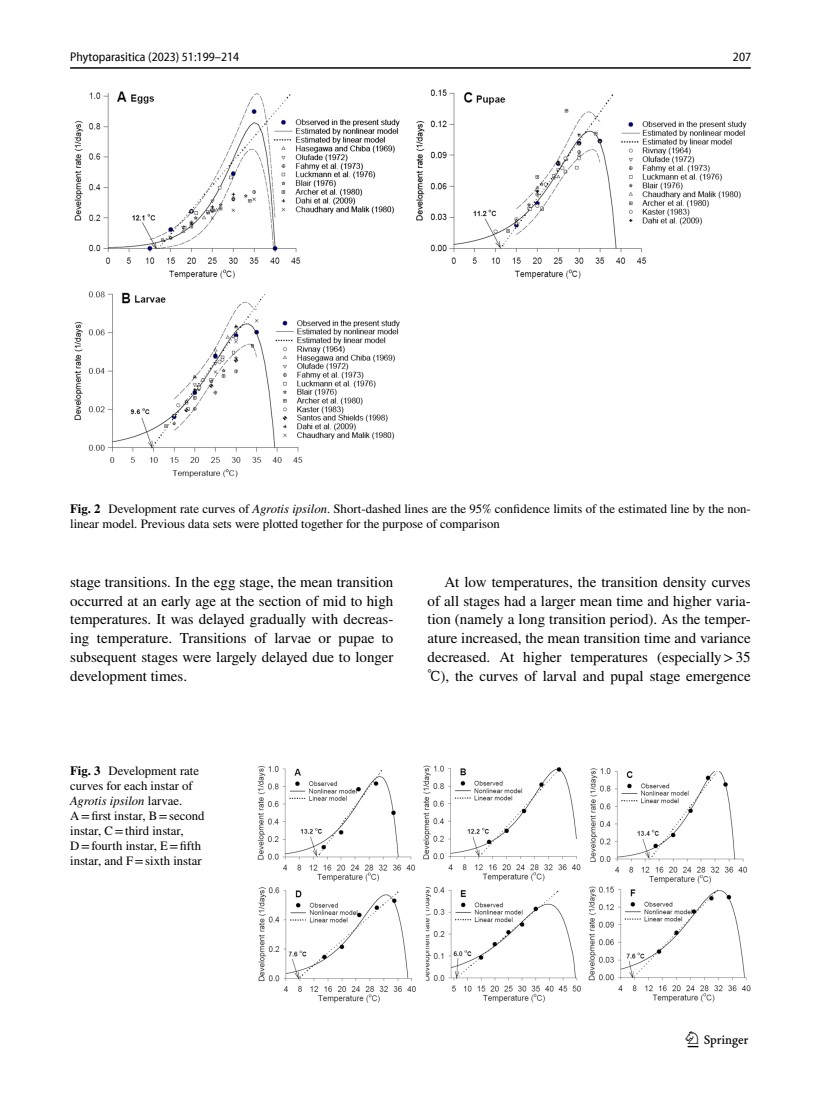
<style>
.page{position:relative;width:821px;height:1106px;background:#fff}
.page>*{position:absolute;margin:0;border:0;box-sizing:border-box;transform-origin:0 0}
.t1{font:22.5px "Springnew Regular 3";color:#000}
.t2{font:15px/18.8px "STIX";color:#000;text-align:justify}
.t3{font:12.75px/15px "STIX";color:#000}
.t4{font:semi-condensed 12.75px "Myriad Pro Unic";color:#000}
.t5{font:12.75px "Myriad Pro Unic Semi Condensed 2";color:#000}
.s1{font-weight:700}
.s2{font-style:italic}
.s3{font-family:"Code 2000"}
</style>
<div class="page">
<hr style="left:70px;top:67px;width:680px;height:2px;background:#000">
<img style="left:74px;top:89px;width:672px;height:389px">
<img style="left:257px;top:765px;width:493px;height:237px">
<p class="t4" style="left:70px;top:52px;width:171px">Phytoparasitica (2023) 51:199–214</p>
<p class="t5" style="left:733px;top:52px;width:20px">207</p>
<p class="t3" style="left:70px;top:502px;width:682px"><span class="s1">Fig. 2</span> Development rate curves of <span class="s2">Agrotis ipsilon</span>. Short-dashed lines are the 95% confidence limits of the estimated line by the non&shy;linear model. Previous data sets were plotted together for the purpose of comparison</p>
<p class="t2" style="left:70px;top:573px;width:325px">stage transitions. In the egg stage, the mean transition occurred at an early age at the section of mid to high temperatures. It was delayed gradually with decreas&shy;ing temperature. Transitions of larvae or pupae to subsequent stages were largely delayed due to longer development times.</p>
<p class="t2" style="left:427px;top:573px;width:325px;text-indent:17px">At low temperatures, the transition density curves of all stages had a larger mean time and higher varia&shy;tion (namely a long transition period). As the temper&shy;ature increased, the mean transition time and variance decreased. At higher temperatures (especially&gt;35 <span class="s3">℃</span>), the curves of larval and pupal stage emergence</p>
<p class="t3" style="left:70px;top:764px;width:136px"><span class="s1">Fig. 3</span> Development rate curves for each instar of<br><span class="s2">Agrotis ipsilon</span> larvae.<br>A=first instar, B=second instar, C=third instar,<br>D=fourth instar, E=fifth instar, and F=sixth instar</p>
<h1 class="t1" style="left:687px;top:1031px;width:62px">1 3</h1>
</div>
